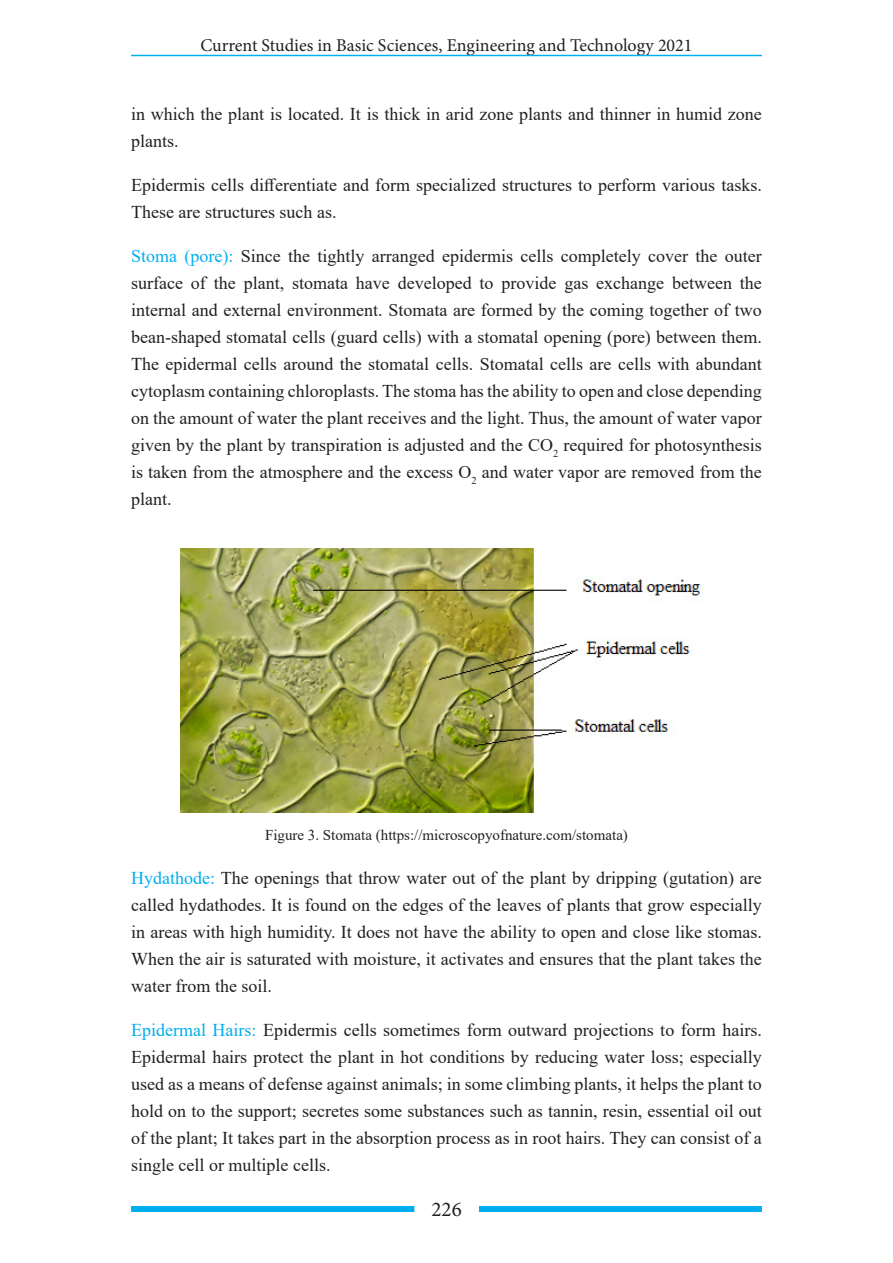
<style>
.page{position:relative;width:893px;height:1263px;background:#fff}
.page>*{position:absolute;margin:0;border:0;box-sizing:border-box;transform-origin:0 0}
.t1{font:21px "Minion Pro";color:#231f20}
.t2{font:18px/27px "Times New Roman";color:#231f20;text-align:justify}
.t3{font:18px "Minion Pro";color:#231f20}
.t4{font:15px "Times New Roman";color:#231f20}
.s1{color:#00aeef}
</style>
<div class="page">
<hr style="left:131px;top:55px;width:631px;height:1px;background:#00aeef">
<div style="left:131px;top:1206px;width:283px;height:6px;background:#00aeef"></div>
<div style="left:479px;top:1206px;width:283px;height:6px;background:#00aeef"></div>
<img style="left:180px;top:548px;width:521px;height:265px">
<p class="t3" style="left:200px;top:33px;width:494px">Current Studies in Basic Sciences, Engineering and Technology 2021</p>
<p class="t2" style="left:131px;top:99px;width:632px">in which the plant is located. It is thick in arid zone plants and thinner in humid zone plants.</p>
<p class="t2" style="left:131px;top:170px;width:632px">Epidermis cells differentiate and form specialized structures to perform various tasks.<br>These are structures such as.</p>
<p class="t2" style="left:131px;top:241px;width:632px"><span class="s1">Stoma (pore):</span> Since the tightly arranged epidermis cells completely cover the outer surface of the plant, stomata have developed to provide gas exchange between the internal and external environment. Stomata are formed by the coming together of two bean-shaped stomatal cells (guard cells) with a stomatal opening (pore) between them.<br>The epidermal cells around the stomatal cells. Stomatal cells are cells with abundant cytoplasm containing chloroplasts. The stoma has the ability to open and close depending on the amount of water the plant receives and the light. Thus, the amount of water vapor given by the plant by transpiration is adjusted and the CO<sub>2</sub> required for photosynthesis is taken from the atmosphere and the excess O<sub>2</sub> and water vapor are removed from the plant.</p>
<p class="t4" style="left:265px;top:824px;width:364px">Figure 3. Stomata (https://microscopyofnature.com/stomata)</p>
<p class="t2" style="left:131px;top:863px;width:632px"><span class="s1">Hydathode:</span> The openings that throw water out of the plant by dripping (gutation) are called hydathodes. It is found on the edges of the leaves of plants that grow especially in areas with high humidity. It does not have the ability to open and close like stomas.<br>When the air is saturated with moisture, it activates and ensures that the plant takes the water from the soil.</p>
<p class="t2" style="left:131px;top:1015px;width:632px"><span class="s1">Epidermal Hairs:</span> Epidermis cells sometimes form outward projections to form hairs.<br>Epidermal hairs protect the plant in hot conditions by reducing water loss; especially used as a means of defense against animals; in some climbing plants, it helps the plant to hold on to the support; secretes some substances such as tannin, resin, essential oil out of the plant; It takes part in the absorption process as in root hairs. They can consist of a single cell or multiple cells.</p>
<p class="t1" style="left:432px;top:1195px;width:32px">226</p>
</div>
